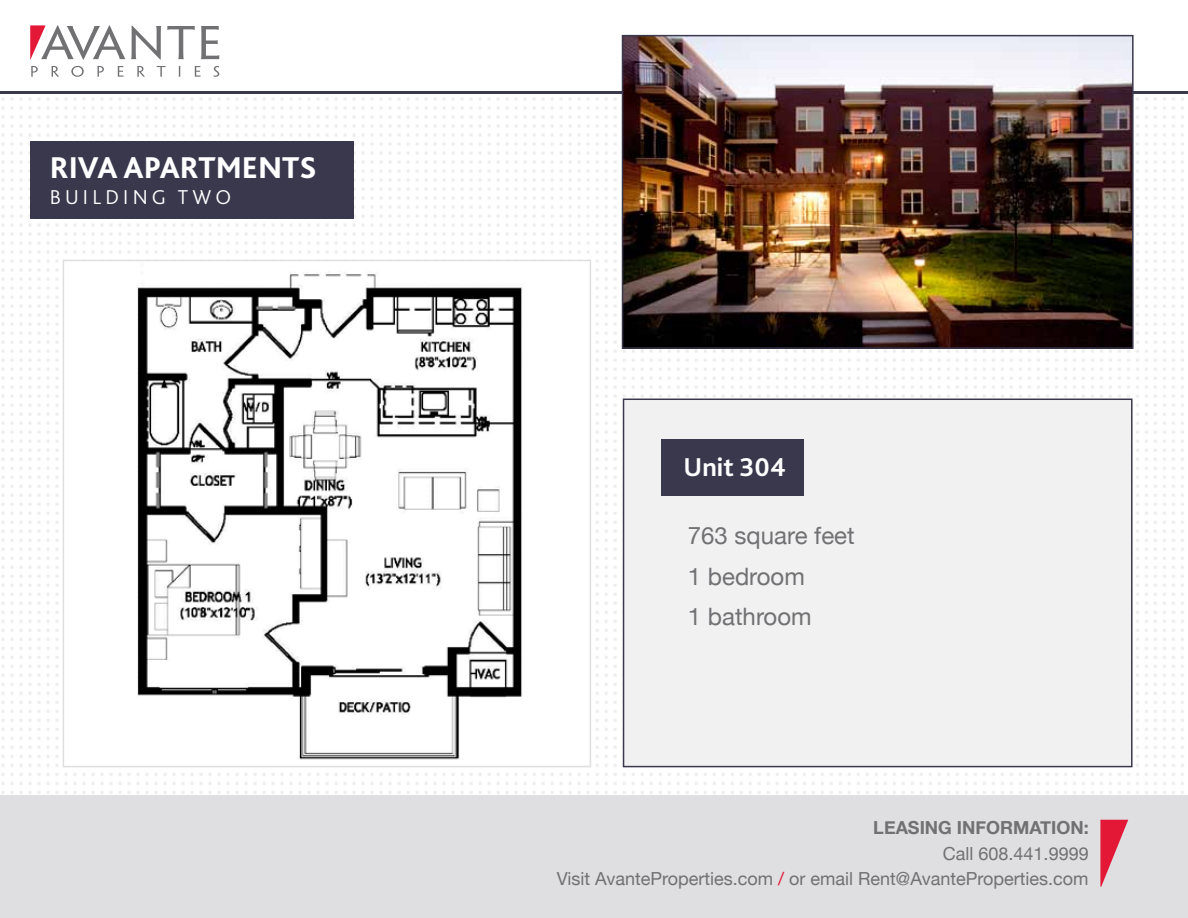
<style>
.page{position:relative;width:1188px;height:918px;background:#fff}
.page>*{position:absolute;margin:0;border:0;box-sizing:border-box;transform-origin:0 0}
.t1{font:800 31.5px "Bliss 2";color:#fff}
.t2{font:700 27px "Bliss 2";color:#fff}
.t3{font:24px/40.5px "Helvetica Neue";color:#717073}
.t4{font:300 21px "Bliss 2";letter-spacing:.2em;color:#fff}
.t5{font:18px/25.5px "Helvetica Neue";color:#717073;text-align:right}
.s1{font-weight:700}
.s2{font-family:"Helvetica Neue LT Std"}
.s3{font-family:"Helvetica Neue LT Std";color:#e31837}
</style>
<div class="page">
<img style="left:0;top:93px;width:1188px;height:703px">
<div style="left:0;top:796px;width:1188px;height:122px;background:#dfdfe1"></div>
<svg style="left:31px;top:66px;width:188px;height:11px"></svg>
<svg style="left:30px;top:25px;width:189px;height:35px"></svg>
<svg style="left:1100px;top:820px;width:28px;height:67px"></svg>
<div style="left:623px;top:399px;width:510px;height:368px;background:#f1f1f1;border:2px solid #3a384d"></div>
<div style="left:661px;top:440px;width:143px;height:56px;background:#3a384d"></div>
<div style="left:63px;top:260px;width:527px;height:507px;background:#fff"></div>
<img style="left:137px;top:272px;width:385px;height:488px">
<div style="left:63px;top:260px;width:528px;height:507px;border:2px solid #dfdfe1"></div>
<div style="left:30px;top:141px;width:324px;height:78px;background:#3a384d"></div>
<hr style="left:0;top:91px;width:1188px;height:2px;background:#3a384d">
<img style="left:625px;top:38px;width:506px;height:308px">
<div style="left:622px;top:35px;width:512px;height:314px;border:2px solid #3a384d"></div>
<h1 class="t1" style="left:50px;top:148px;width:269px">RIVA APARTMENTS</h1>
<p class="t4" style="left:50px;top:184px;width:183px">BUILDING TWO</p>
<h2 class="t2" style="left:684px;top:450px;width:104px">Unit 304</h2>
<h3 class="t3" style="left:688px;top:517px;width:168px">763 square feet<br>1 bedroom<br>1 bathroom</h3>
<p class="t5" style="left:557px;top:816px;width:534px"><span class="s1">LEASING INFORMATION:<br></span>Call 608<span class="s2">.</span>441<span class="s2">.</span>9999<br>Visit AvanteProperties.com <span class="s3">/</span> <span class="s2">or</span> email Rent@AvanteProperties.com</p>
</div>
